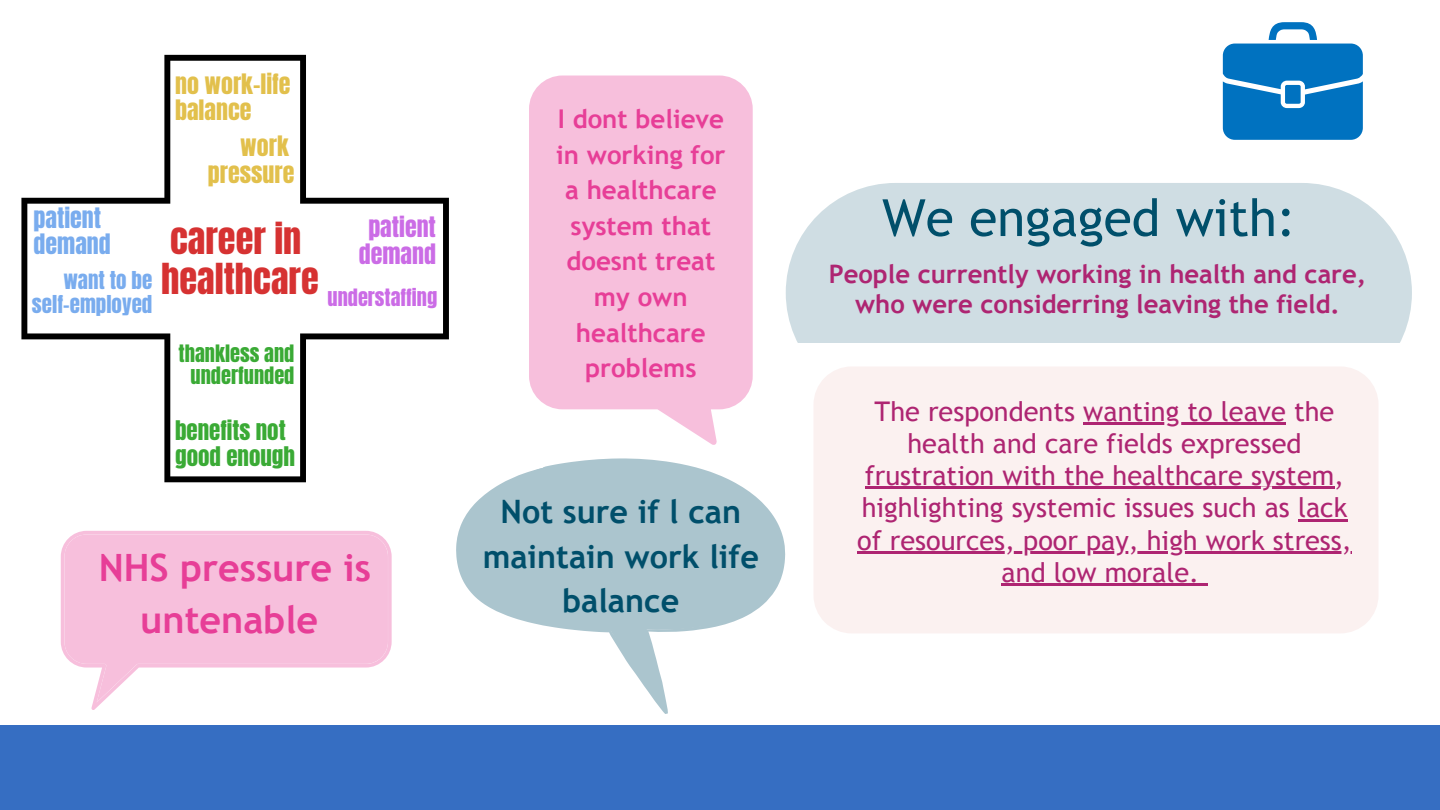
<style>
.page{position:relative;width:1440px;height:810px;background:#fff}
.page>*{position:absolute;margin:0;border:0;box-sizing:border-box;transform-origin:0 0}
.t1{font:51.3px "Trebuchet MS";color:#004f6b}
.t2{font:700 37.7px/51.9px "Trebuchet MS";color:#e73e97;text-align:center}
.t3{font:36.3px/40px "Anton";color:#d63232}
.t4{font:700 32.3px/44.5px "Trebuchet MS";color:#004f6b;text-align:center}
.t5{font:27.1px/32.2px "Trebuchet MS";color:#ae2572}
.t6{font:700 25.8px/35.6px "Trebuchet MS";color:#e73e97;text-align:center}
.t7{font:700 25.5px/29.4px "Trebuchet MS";color:#ae2572;text-align:center}
.t8{font:23.9px "Anton";color:#e2c04c}
.t9{font:23.9px "Anton";color:#79acee}
.t10{font:23.9px "Anton";color:#cb6ce6}
.t11{font:23px "Anton";color:#3aaa35}
.t12{font:21px "Anton";color:#79acee}
.t13{font:20.4px "Anton";color:#3aaa35}
.t14{font:20.3px "Anton";color:#cb6ce6}
</style>
<div class="page">
<div style="left:786px;top:183px;width:626px;height:160px;background:#cfdde3"></div>
<svg style="left:21px;top:55px;width:428px;height:427px"></svg>
<div style="left:814px;top:367px;width:564px;height:266px;background:#fbf1f0"></div>
<hr style="left:1083px;top:422px;width:203px;height:2px;background:#ae2572">
<hr style="left:865px;top:487px;width:469px;height:2px;background:#ae2572">
<hr style="left:1298px;top:519px;width:49px;height:2px;background:#ae2572">
<hr style="left:857px;top:551px;width:495px;height:2px;background:#ae2572">
<hr style="left:1002px;top:583px;width:197px;height:3px;background:#ae2572">
<svg style="left:1199px;top:583px;width:8px;height:3px"></svg>
<svg style="left:456px;top:458px;width:329px;height:256px;fill:#abc5ce"></svg>
<svg style="left:529px;top:76px;width:224px;height:369px;background:#f7c5df"></svg>
<svg style="left:61px;top:531px;width:331px;height:179px"></svg>
<svg style="left:64px;top:535px;width:324px;height:167px;fill:#f7bfdc"></svg>
<div style="left:0;top:725px;width:1440px;height:85px;background:#366ec2"></div>
<svg style="left:1223px;top:22px;width:140px;height:118px"></svg>
<div style="left:1285px;top:85px;width:16px;height:19px;background:#0072c0;border-radius:2px"></div>
<p class="t8" style="left:175px;top:67px;width:117px">no work-life</p>
<p class="t8" style="left:175px;top:93px;width:78px">balance</p>
<p class="t8" style="left:240px;top:129px;width:50px">work</p>
<p class="t8" style="left:208px;top:156px;width:88px">pressure</p>
<p class="t9" style="left:34px;top:201px;width:69px">patient</p>
<p class="t9" style="left:34px;top:227px;width:79px">demand</p>
<p class="t12" style="left:63px;top:266px;width:91px">want to be</p>
<p class="t12" style="left:32px;top:289px;width:122px">self-employed</p>
<p class="t14" style="left:328px;top:283px;width:111px">understaffing</p>
<h3 class="t10" style="left:368px;top:210px;width:69px">patient</h3>
<p class="t10" style="left:359px;top:237px;width:79px">demand</p>
<h5 class="t3" style="left:161px;top:220px;width:159px">career in healthcare</h5>
<p class="t13" style="left:179px;top:338px;width:117px">thankless and</p>
<p class="t13" style="left:191px;top:361px;width:105px">underfunded</p>
<p class="t11" style="left:175px;top:414px;width:112px">benefits not</p>
<p class="t11" style="left:175px;top:440px;width:121px">good enough</p>
<h2 class="t2" style="left:99px;top:541px;width:274px">NHS pressure is untenable</h2>
<p class="t6" style="left:556px;top:101px;width:171px">I dont believe in working for a healthcare system that doesnt treat my own healthcare problems</p>
<h4 class="t4" style="left:483px;top:490px;width:278px">Not sure if l can maintain work life balance</h4>
<p class="t1" style="left:882px;top:188px;width:415px">We engaged with:</p>
<p class="t7" style="left:829px;top:260px;width:539px">People currently working in health and care, who were considerring leaving the field.</p>
<p class="t5" style="left:875px;top:395px;width:461px">The respondents wanting to leave the</p>
<p class="t5" style="left:907px;top:427px;width:396px">health and care fields expressed</p>
<p class="t5" style="left:862px;top:459px;width:487px">frustration with the healthcare system, highlighting systemic issues such as lack</p>
<p class="t5" style="left:857px;top:524px;width:496px;text-align:center">of resources, poor pay, high work stress, and low morale.</p>
</div>
